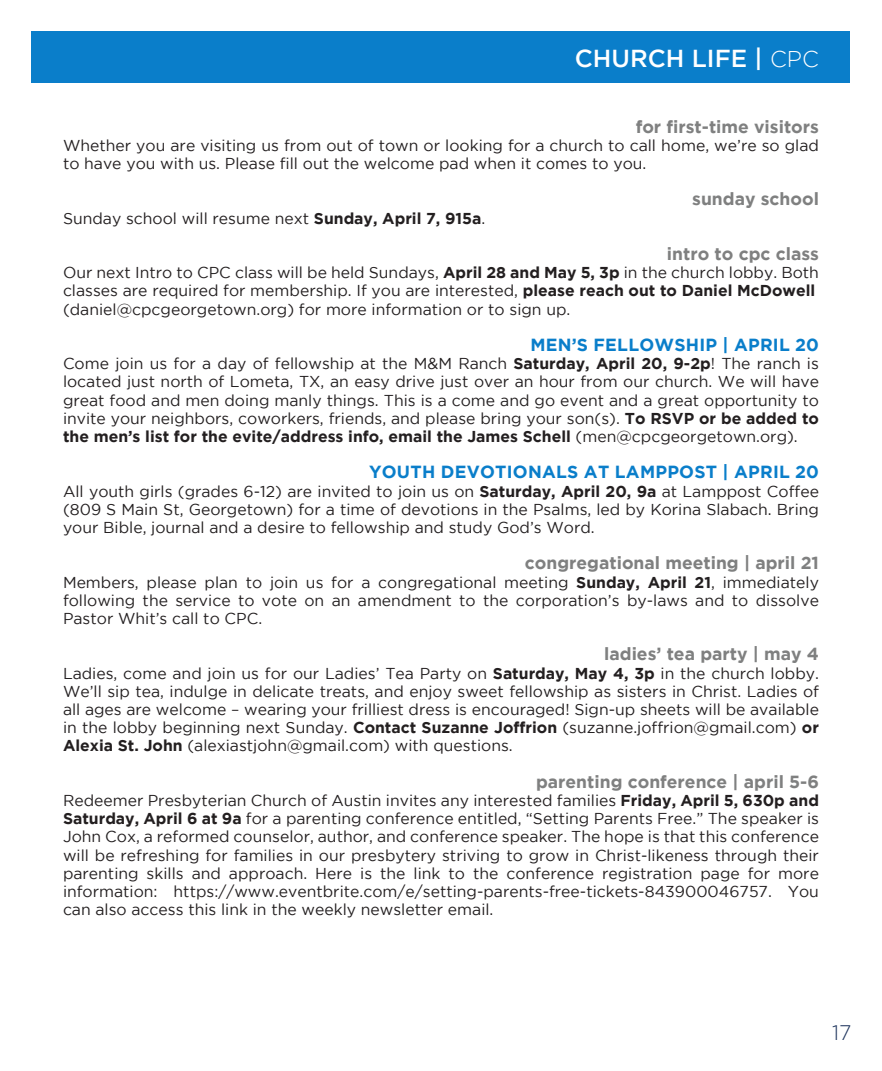
<style>
.page{position:relative;width:882px;height:1071px;background:#fff}
.page>*{position:absolute;margin:0;border:0;box-sizing:border-box;transform-origin:0 0}
.t1{font:500 24.5px "Gotham";color:#fff}
.t2{font:300 21px "Gotham";color:#1e345d}
.t3{font:700 17.5px "Gotham";color:#7f8080}
.t4{font:700 17.5px "Gotham";letter-spacing:.015em;color:#0a7eca}
.t5{font:15.75px/18.2px "Gotham";color:#231f20;text-align:justify}
.s1{font-weight:300;font-size:22.75px}
.s2{font-weight:700}
</style>
<div class="page">
<div style="left:32px;top:32px;width:818px;height:51px;background:#0a7eca"></div>
<p class="t1" style="left:575px;top:44px;width:246px">CHURCH LIFE | <span class="s1">CPC</span></p>
<p class="t3" style="left:636px;top:116px;width:185px">for first-time visitors</p>
<p class="t5" style="left:63px;top:136px;width:758px">Whether you are visiting us from out of town or looking for a church to call home, we’re so glad to have you with us. Please fill out the welcome pad when it comes to you.</p>
<p class="t3" style="left:692px;top:189px;width:128px">sunday school</p>
<p class="t5" style="left:63px;top:209px;width:424px">Sunday school will resume next <span class="s2">Sunday, April 7, 915a</span>.</p>
<p class="t3" style="left:667px;top:244px;width:154px">intro to cpc class</p>
<p class="t5" style="left:63px;top:263px;width:758px">Our next Intro to CPC class will be held Sundays, <span class="s2">April 28 and May 5, 3p</span> in the church lobby. Both</p>
<p class="t5" style="left:63px;top:281px;width:754px">classes are required for membership. If you are interested, <span class="s2">please reach out to Daniel McDowell</span></p>
<p class="t5" style="left:63px;top:300px;width:509px">(daniel@cpcgeorgetown.org) for more information or to sign up.</p>
<p class="t4" style="left:530px;top:335px;width:290px">MEN’S FELLOWSHIP | APRIL 20</p>
<p class="t5" style="left:63px;top:354px;width:758px">Come join us for a day of fellowship at the M&amp;M Ranch <span class="s2">Saturday, April 20, 9-2p</span>! The ranch is located just north of Lometa, TX, an easy drive just over an hour from our church. We will have great food and men doing manly things. This is a come and go event and a great opportunity to invite your neighbors, coworkers, friends, and please bring your son(s). <span class="s2">To RSVP or be added to the men’s list for the evite/address info, email the James Schell</span> (men@cpcgeorgetown.org).</p>
<p class="t4" style="left:369px;top:462px;width:451px">YOUTH DEVOTIONALS AT LAMPPOST | APRIL 20</p>
<p class="t5" style="left:63px;top:482px;width:758px">All youth girls (grades 6-12) are invited to join us on <span class="s2">Saturday, April 20, 9a</span> at Lamppost Coffee (809 S Main St, Georgetown) for a time of devotions in the Psalms, led by Korina Slabach. Bring your Bible, journal and a desire to fellowship and study God’s Word.</p>
<p class="t3" style="left:525px;top:553px;width:296px">congregational meeting | april 21</p>
<p class="t5" style="left:63px;top:573px;width:758px">Members, please plan to join us for a congregational meeting <span class="s2">Sunday, April 21</span>, immediately following the service to vote on an amendment to the corporation’s by-laws and to dissolve Pastor Whit’s call to CPC.</p>
<p class="t3" style="left:604px;top:644px;width:216px">ladies’ tea party | may 4</p>
<p class="t5" style="left:63px;top:664px;width:758px">Ladies, come and join us for our Ladies’ Tea Party on <span class="s2">Saturday, May 4, 3p</span> in the church lobby.<br>We’ll sip tea, indulge in delicate treats, and enjoy sweet fellowship as sisters in Christ. Ladies of all ages are welcome – wearing your frilliest dress is encouraged! Sign-up sheets will be available in the lobby beginning next Sunday. <span class="s2">Contact Suzanne Joffrion</span> (suzanne.joffrion@gmail.com) <span class="s2">or Alexia St. John</span> (alexiastjohn@gmail.com) with questions.</p>
<p class="t3" style="left:536px;top:771px;width:284px">parenting conference | april 5-6</p>
<p class="t5" style="left:63px;top:791px;width:758px">Redeemer Presbyterian Church of Austin invites any interested families <span class="s2">Friday, April 5, 630p and Saturday, April 6 at 9a</span> for a parenting conference entitled, “Setting Parents Free.” The speaker is John Cox, a reformed counselor, author, and conference speaker. The hope is that this conference will be refreshing for families in our presbytery striving to grow in Christ-likeness through their parenting skills and approach. Here is the link to the conference registration page for more information: https://www.eventbrite.com/e/setting-parents-free-tickets-843900046757. You can also access this link in the weekly newsletter email.</p>
<p class="t2" style="left:832px;top:1021px;width:21px">17</p>
</div>
